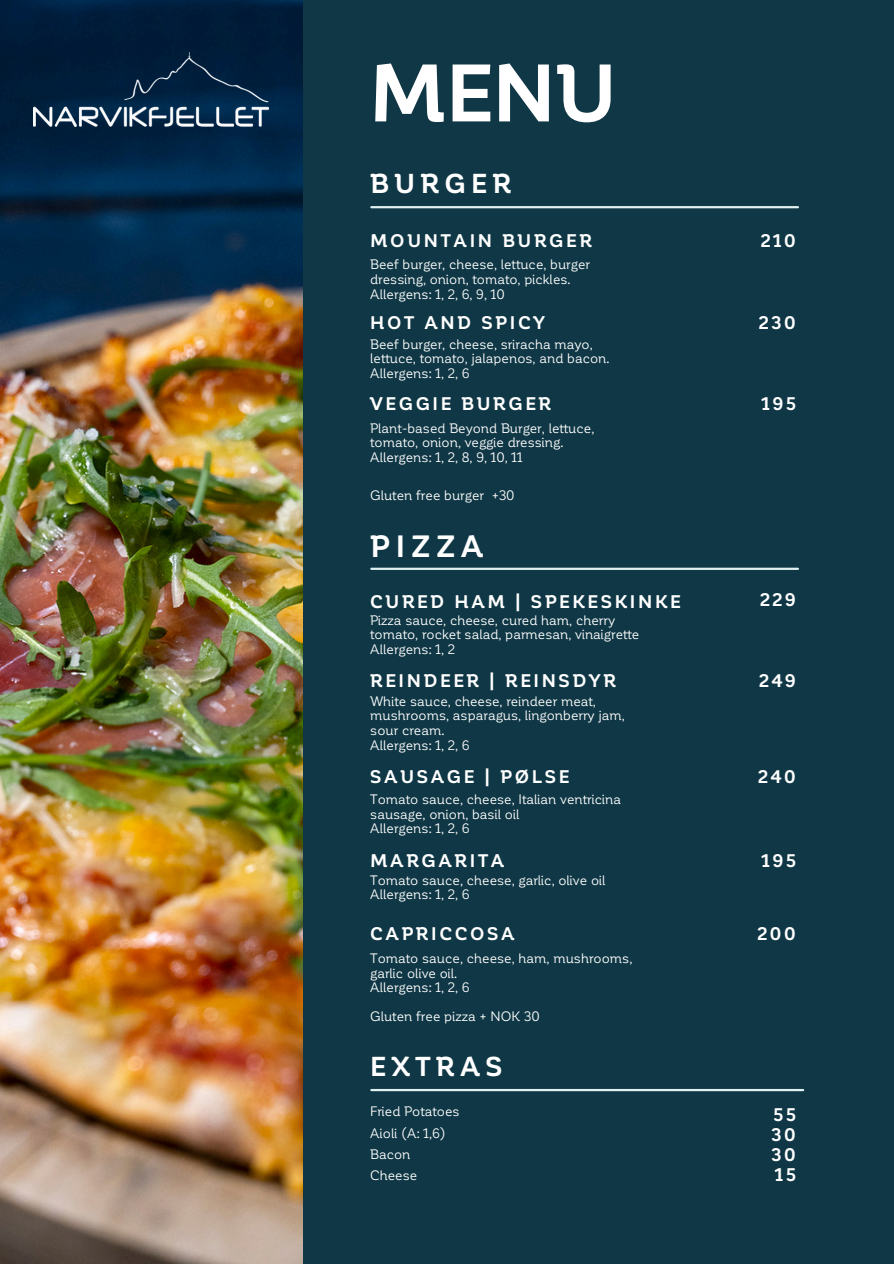
<style>
.page{position:relative;width:894px;height:1264px;background:#fff}
.page>*{position:absolute;margin:0;border:0;box-sizing:border-box;transform-origin:0 0}
.t1{font:700 80.1px "Corporative";color:#fff}
.t2{font:700 30.45px "Corporative";letter-spacing:.2em;color:#fff}
.t3{font:700 27px "Corporative";letter-spacing:.2em;color:#fff}
.t4{font:700 18px/20.2px "Corporative";letter-spacing:.15em;color:#fff;text-align:justify}
.t5{font:13.5px/14.7px "Corporative";color:#fff}
</style>
<div class="page">
<div style="left:0;top:0;width:893px;height:1263px;background:#0f3745"></div>
<hr style="left:371px;top:206px;width:426px;height:2px;background:#e1f1f1">
<hr style="left:371px;top:567px;width:426px;height:3px;background:#e1f1f1">
<img style="left:0;top:0;width:302px;height:1263px">
<img style="left:33px;top:53px;width:236px;height:73px">
<hr style="left:371px;top:1088px;width:431px;height:3px;background:#e1f1f1">
<h1 class="t1" style="left:368px;top:40px;width:250px">MENU</h1>
<h3 class="t3" style="left:370px;top:165px;width:142px">BURGER</h3>
<h4 class="t4" style="left:370px;top:230px;width:223px">MOUNTAIN BURGER</h4>
<p class="t5" style="left:370px;top:256px;width:221px">Beef burger, cheese, lettuce, burger dressing, onion, tomato, pickles.</p>
<p class="t5" style="left:370px;top:286px;width:136px">Allergens: 1, 2, 6, 9, 10</p>
<p class="t5" style="left:370px;top:336px;width:241px">Beef burger, cheese, sriracha mayo, lettuce, tomato, jalapenos, and bacon.</p>
<p class="t5" style="left:370px;top:365px;width:101px">Allergens: 1, 2, 6</p>
<h4 class="t4" style="left:370px;top:311px;width:176px">HOT AND SPICY</h4>
<h4 class="t4" style="left:370px;top:392px;width:182px">VEGGIE BURGER</h4>
<h4 class="t5" style="left:370px;top:420px;width:225px">Plant-based Beyond Burger, lettuce, tomato, onion, veggie dressing.</h4>
<h4 class="t5" style="left:370px;top:449px;width:154px">Allergens: 1, 2, 8, 9, 10, 11</h4>
<h4 class="t5" style="left:370px;top:487px;width:146px">Gluten free burger +30</h4>
<p class="t2" style="left:370px;top:526px;width:115px">PIZZA</p>
<h4 class="t4" style="left:370px;top:590px;width:312px">CURED HAM | SPEKESKINKE</h4>
<p class="t5" style="left:370px;top:611px;width:270px">Pizza sauce, cheese, cured ham, cherry tomato, rocket salad, parmesan, vinaigrette</p>
<p class="t5" style="left:370px;top:641px;width:86px">Allergens: 1, 2</p>
<p class="t5" style="left:370px;top:692px;width:256px">White sauce, cheese, reindeer meat, mushrooms, asparagus, lingonberry jam, sour cream.</p>
<h4 class="t5" style="left:370px;top:736px;width:101px">Allergens: 1, 2, 6</h4>
<h3 class="t4" style="left:370px;top:669px;width:247px">REINDEER | REINSDYR</h3>
<h2 class="t4" style="left:370px;top:765px;width:200px">SAUSAGE | PØLSE</h2>
<p class="t5" style="left:370px;top:791px;width:252px">Tomato sauce, cheese, Italian ventricina sausage, onion, basil oil</p>
<p class="t5" style="left:370px;top:820px;width:101px">Allergens: 1, 2, 6</p>
<p class="t5" style="left:370px;top:872px;width:237px">Tomato sauce, cheese, garlic, olive oil</p>
<p class="t5" style="left:370px;top:886px;width:101px">Allergens: 1, 2, 6</p>
<h3 class="t4" style="left:370px;top:849px;width:135px">MARGARITA</h3>
<p class="t4" style="left:370px;top:922px;width:146px">CAPRICCOSA</p>
<p class="t5" style="left:370px;top:950px;width:263px">Tomato sauce, cheese, ham, mushrooms, garlic olive oil.</p>
<p class="t5" style="left:370px;top:979px;width:101px">Allergens: 1, 2, 6</p>
<h4 class="t5" style="left:370px;top:1007px;width:171px">Gluten free pizza + NOK 30</h4>
<h3 class="t3" style="left:370px;top:1048px;width:134px">EXTRAS</h3>
<p class="t5" style="left:370px;top:1103px;width:91px">Fried Potatoes</p>
<p class="t5" style="left:370px;top:1124px;width:77px">Aioli (A: 1,6)</p>
<p class="t5" style="left:370px;top:1145px;width:42px">Bacon</p>
<p class="t5" style="left:370px;top:1167px;width:48px">Cheese</p>
<p class="t4" style="left:760px;top:230px;width:36px">210</p>
<p class="t4" style="left:758px;top:311px;width:38px">230</p>
<p class="t4" style="left:761px;top:392px;width:35px">195</p>
<p class="t4" style="left:759px;top:588px;width:37px">229</p>
<p class="t4" style="left:759px;top:669px;width:38px">249</p>
<p class="t4" style="left:758px;top:765px;width:39px">240</p>
<h4 class="t4" style="left:761px;top:849px;width:35px">195</h4>
<h4 class="t4" style="left:757px;top:922px;width:40px">200</h4>
<h4 class="t4" style="left:771px;top:1103px;width:26px">55<br>30<br>30<br>15</h4>
</div>
